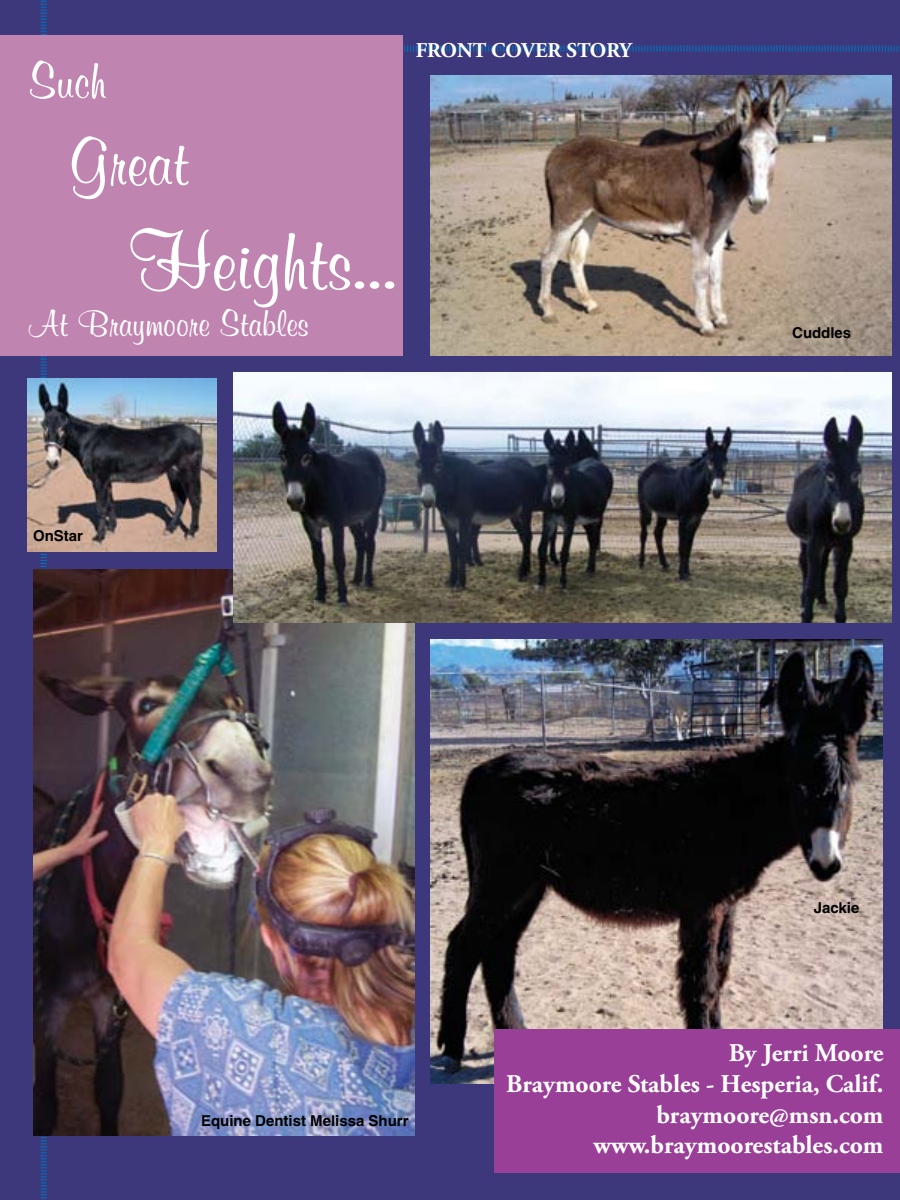
<style>
.page{position:relative;width:900px;height:1200px;background:#fff}
.page>*{position:absolute;margin:0;border:0;box-sizing:border-box;transform-origin:0 0}
.t1{font:87px "Murphy Script";color:#fff}
.t2{font:72px "Murphy Script";color:#fff}
.t3{font:54px "Murphy Script";color:#fff}
.t4{font:39px "Murphy Script";color:#fff}
.t5{font:700 25.5px/30.6px "Adobe Garamond Pro";color:#fff;text-align:right}
.t6{font:700 21px "Adobe Garamond Pro";color:#fff}
.t7{font:700 15px "Helvetica";color:#000}
</style>
<div class="page">
<img style="left:0;top:0;width:900px;height:1200px">
<div style="left:0;top:36px;width:403px;height:320px;background:#bf84af"></div>
<h3 class="t3" style="left:29px;top:51px;width:79px">Such</h3>
<h2 class="t2" style="left:69px;top:122px;width:120px">Great</h2>
<h1 class="t1" style="left:130px;top:213px;width:269px">Heights...</h1>
<h3 class="t4" style="left:29px;top:301px;width:281px">At Braymoore Stables</h3>
<p class="t6" style="left:416px;top:38px;width:217px">FRONT COVER STORY</p>
<p class="t7" style="left:33px;top:527px;width:52px">OnStar</p>
<p class="t7" style="left:792px;top:324px;width:61px">Cuddles</p>
<p class="t7" style="left:814px;top:898px;width:47px">Jackie</p>
<p class="t7" style="left:201px;top:1111px;width:209px">Equine Dentist Melissa Shurr</p>
<p class="t5" style="left:506px;top:1039px;width:379px">By Jerri Moore<br>Braymoore Stables - Hesperia, Calif. braymoore@msn.com www.braymoorestables.com</p>
</div>
